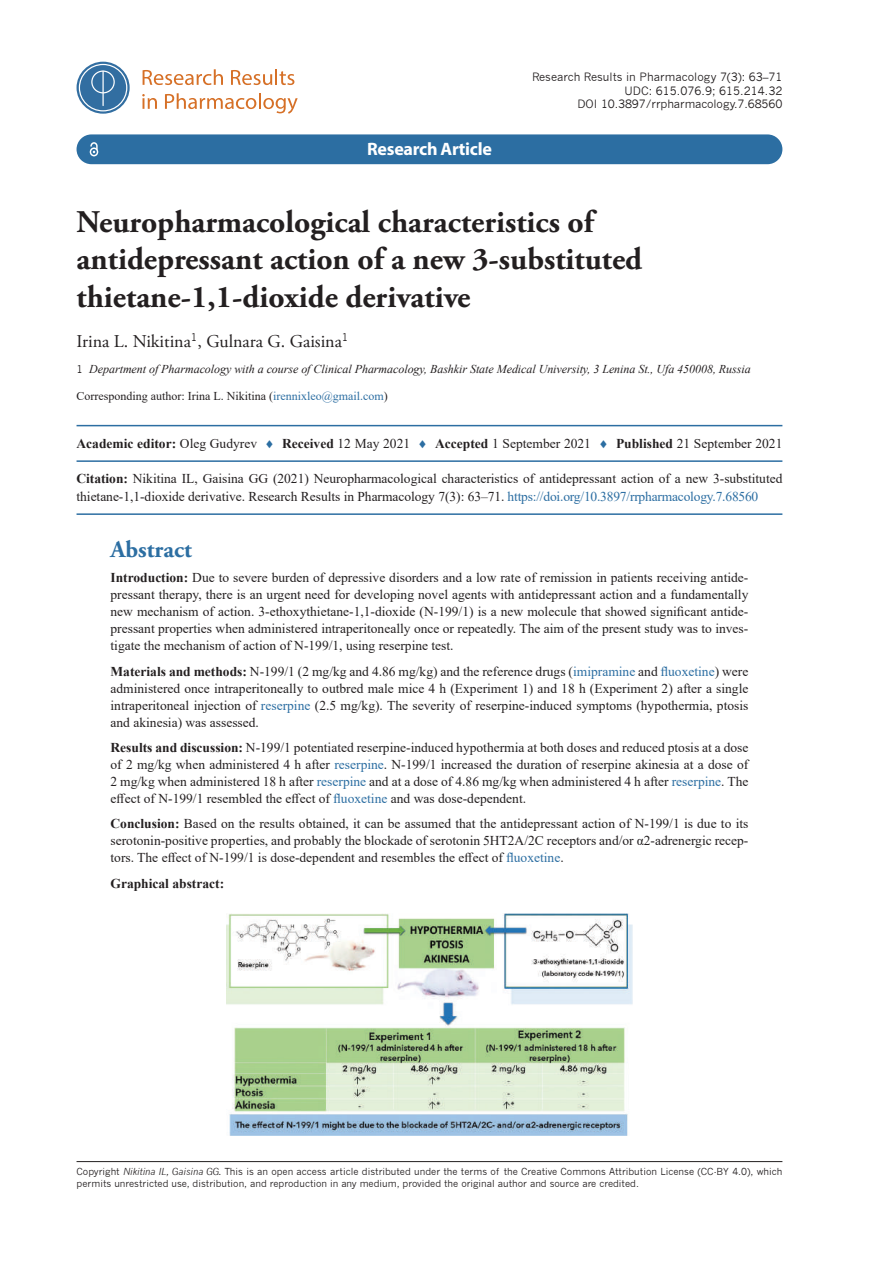
<style>
.page{position:relative;width:893px;height:1263px;background:#fff}
.page>*{position:absolute;margin:0;border:0;box-sizing:border-box;transform-origin:0 0}
.t1{font:700 31.5px/37.8px "Adobe Garamond Pro";color:#231f20}
.t2{font:700 24px "Adobe Garamond Pro";color:#2c6ea2}
.t3{font:18px "Adobe Garamond Pro";color:#231f20}
.t4{font:700 18px "Myriad Pro";letter-spacing:-.015em;color:#fff}
.t5{font:13.5px/17px "Times New Roman";color:#231f20;text-align:justify}
.t6{font:700 13.5px "Times New Roman";color:#231f20}
.t7{font:italic 12px "Times New Roman";letter-spacing:-.005em;color:#231f20}
.t8{font:12px "Times New Roman";color:#231f20}
.t9{font:11.25px/13.5px "News Gothic";color:#231f20;text-align:right}
.t10{font:9.45px/12.6px "News Gothic";color:#231f20}
.s1{font-family:"News Gothic";font-style:normal;font-size:10.5px}
.s2{color:#2c6ea2}
.s3{font-weight:700}
.s4{font-style:italic}
</style>
<div class="page">
<hr style="left:77px;top:425px;width:705px;height:1px;background:#2c6ea2">
<hr style="left:77px;top:460px;width:705px;height:2px;background:#2c6ea2">
<hr style="left:77px;top:513px;width:705px;height:2px;background:#2c6ea2">
<img style="left:226px;top:913px;width:407px;height:222px">
<hr style="left:77px;top:1161px;width:705px;height:1px;background:#231f20">
<svg style="left:143px;top:69px;width:80px;height:16px"></svg>
<svg style="left:231px;top:69px;width:63px;height:16px"></svg>
<svg style="left:142px;top:94px;width:15px;height:15px"></svg>
<svg style="left:165px;top:93px;width:133px;height:21px"></svg>
<svg style="left:77px;top:62px;width:53px;height:52px"></svg>
<div style="left:79px;top:64px;width:48px;height:47px;border:1px solid #fff;border-radius:50%"></div>
<hr style="left:102px;top:71px;width:2px;height:35px;background:#fff">
<svg style="left:91px;top:70px;width:24px;height:24px"></svg>
<div style="left:77px;top:134px;width:705px;height:30px;background:#2c6ea2;border-radius:15px"></div>
<svg style="left:90px;top:142px;width:8px;height:14px"></svg>
<h3 class="t4" style="left:367px;top:137px;width:126px">Research Article</h3>
<p class="t9" style="left:532px;top:70px;width:252px">Research Results in Pharmacology 7(3): 63–71<br>UDC: 615.076.9; 615.214.32<br>DOI 10.3897/rrpharmacology.7.68560</p>
<h1 class="t1" style="left:77px;top:203px;width:567px">Neuropharmacological characteristics of antidepressant action of a new 3-substituted thietane-1,1-dioxide derivative</h1>
<h3 class="t3" style="left:77px;top:330px;width:273px">Irina L. Nikitina<sup>1</sup>, Gulnara G. Gaisina<sup>1</sup></h3>
<p class="t7" style="left:77px;top:361px;width:676px"><span class="s1">1</span> Department of Pharmacology with a course of Clinical Pharmacology, Bashkir State Medical University, 3 Lenina St., Ufa 450008, Russia</p>
<p class="t8" style="left:77px;top:387px;width:313px">Corresponding author: Irina L. Nikitina (<span class="s2">irennixleo@gmail.com</span>)</p>
<p class="t5" style="left:77px;top:434px;width:707px"><span class="s3">Academic editor:</span> Oleg Gudyrev <span class="s2">♦</span> <span class="s3">Received</span> 12 May 2021 <span class="s2">♦</span> <span class="s3">Accepted</span> 1 September 2021 <span class="s2">♦</span> <span class="s3">Published</span> 21 September 2021</p>
<p class="t5" style="left:77px;top:469px;width:707px;line-height:18px"><span class="s3">Citation:</span> Nikitina IL, Gaisina GG (2021) Neuropharmacological characteristics of antidepressant action of a new 3-substituted thietane-1,1-dioxide derivative. Research Results in Pharmacology 7(3): 63–71. <span class="s2">https://doi.org/10.3897/rrpharmacology.7.68560</span></p>
<h2 class="t2" style="left:111px;top:535px;width:83px">Abstract</h2>
<p class="t5" style="left:111px;top:569px;width:639px"><span class="s3">Introduction:</span> Due to severe burden of depressive disorders and a low rate of remission in patients receiving antide&shy;pressant therapy, there is an urgent need for developing novel agents with antidepressant action and a fundamentally new mechanism of action. 3-ethoxythietane-1,1-dioxide (N-199/1) is a new molecule that showed significant antide&shy;pressant properties when administered intraperitoneally once or repeatedly. The aim of the present study was to inves&shy;tigate the mechanism of action of N-199/1, using reserpine test.</p>
<p class="t5" style="left:111px;top:662px;width:639px"><span class="s3">Materials and methods:</span> N-199/1 (2 mg/kg and 4.86 mg/kg) and the reference drugs (<span class="s2">imipramine</span> and <span class="s2">fluoxetine</span>) were administered once intraperitoneally to outbred male mice 4 h (Experiment 1) and 18 h (Experiment 2) after a single intraperitoneal injection of <span class="s2">reserpine</span> (2.5 mg/kg). The severity of reserpine-induced symptoms (hypothermia, ptosis and akinesia) was assessed.</p>
<p class="t5" style="left:111px;top:738px;width:639px"><span class="s3">Results and discussion:</span> N-199/1 potentiated reserpine-induced hypothermia at both doses and reduced ptosis at a dose of 2 mg/kg when administered 4 h after <span class="s2">reserpine</span>. N-199/1 increased the duration of reserpine akinesia at a dose of 2 mg/kg when administered 18 h after <span class="s2">reserpine</span> and at a dose of 4.86 mg/kg when administered 4 h after <span class="s2">reserpine</span>. The effect of N-199/1 resembled the effect of <span class="s2">fluoxetine</span> and was dose-dependent.</p>
<p class="t5" style="left:111px;top:815px;width:639px"><span class="s3">Conclusion:</span> Based on the results obtained, it can be assumed that the antidepressant action of N-199/1 is due to its serotonin-positive properties, and probably the blockade of serotonin 5HT2A/2C receptors and/or α2-adrenergic recep&shy;tors. The effect of N-199/1 is dose-dependent and resembles the effect of <span class="s2">fluoxetine</span>.</p>
<p class="t6" style="left:111px;top:873px;width:115px">Graphical abstract:</p>
<p class="t10" style="left:77px;top:1165px;width:707px">Copyright <span class="s4">Nikitina IL, Gaisina GG.</span> This is an open access article distributed under the terms of the Creative Commons Attribution License (CC-BY 4.0), which permits unrestricted use, distribution, and reproduction in any medium, provided the original author and source are credited.</p>
</div>
